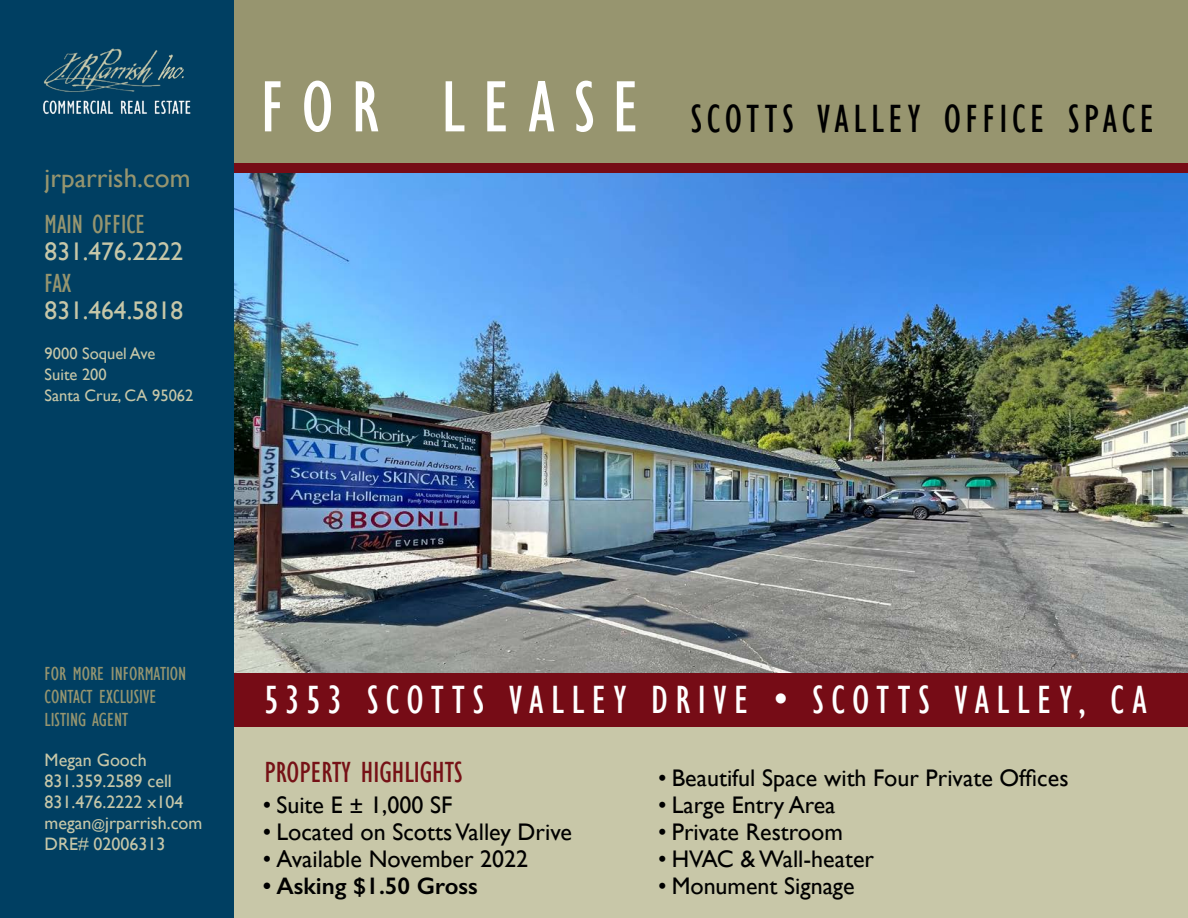
<style>
.page{position:relative;width:1188px;height:918px;background:#fff}
.page>*{position:absolute;margin:0;border:0;box-sizing:border-box;transform-origin:0 0}
.t1{font:condensed 40.5px "Gill Sans";letter-spacing:.185em;color:#fff}
.t2{font:condensed 40.5px "Gill Sans";letter-spacing:.11em;color:#000}
.t3{font:condensed 30px "Gill Sans";color:#761116}
.t4{font:27px "Gill Sans";color:#96956f}
.t5{font:condensed 27px "Gill Sans";color:#96956f}
.t6{font:25.5px "Gill Sans";color:#c7c7a8}
.t7{font:24px "Gill Sans";color:#000}
.t8{font:600 24px "Gill Sans";color:#000}
.t9{font:condensed 19.5px/23.4px "Gill Sans";color:#96956f}
.t10{font:18px/21px "Gill Sans";color:#c7c7a8}
.t11{font:16.5px/21px "Gill Sans";color:#c7c7a8}
.s1{font-size:75px;color:#fff}
.s2{font-size:13.5px}
</style>
<div class="page">
<img style="left:233px;top:173px;width:955px;height:500px">
<div style="left:0;top:725px;width:1188px;height:193px;background:#c8c7a8"></div>
<div style="left:186px;top:0;width:1002px;height:163px;background:#97956f"></div>
<div style="left:158px;top:163px;width:1030px;height:10px;background:#760c16"></div>
<div style="left:158px;top:673px;width:1030px;height:54px;background:#760c16"></div>
<div style="left:0;top:0;width:233px;height:918px;background:#003f62"></div>
<img style="left:43px;top:48px;width:148px;height:66px">
<p class="t4" style="left:45px;top:162px;width:148px">jrparrish.com</p>
<p class="t5" style="left:45px;top:209px;width:102px">MAIN OFFICE</p>
<p class="t6" style="left:45px;top:236px;width:140px">831.476.2222</p>
<p class="t5" style="left:45px;top:267px;width:28px">FAX</p>
<p class="t6" style="left:45px;top:295px;width:140px">831.464.5818</p>
<p class="t11" style="left:45px;top:342px;width:150px">9000 Soquel Ave<br>Suite 200<br>Santa Cruz, CA 95062</p>
<h1 class="t2" style="left:261px;top:94px;width:895px"><span class="s1">FOR LEASE</span> SCOTTS VALLEY OFFICE SPACE</h1>
<p class="t9" style="left:45px;top:662px;width:143px">FOR MORE INFORMATION<br>CONTACT EXCLUSIVE<br>LISTING AGENT</p>
<p class="t10" style="left:45px;top:749px;width:159px">Megan Gooch<br>831.359.2589 cell<br>831.476.2222 x104 megan<span class="s2">@</span>jrparrish.com<br>DRE# 02006313</p>
<h1 class="t1" style="left:264px;top:676px;width:884px">5353 SCOTTS VALLEY DRIVE • SCOTTS VALLEY, CA</h1>
<p class="t3" style="left:264px;top:755px;width:200px">PROPERTY HIGHLIGHTS</p>
<p class="t7" style="left:263px;top:791px;width:191px">• Suite E ± 1,000 SF</p>
<p class="t7" style="left:263px;top:818px;width:311px">• Located on Scotts Valley Drive</p>
<p class="t7" style="left:263px;top:845px;width:267px">• Available November 2022</p>
<p class="t8" style="left:263px;top:871px;width:217px">• Asking $1.50 Gross</p>
<p class="t7" style="left:658px;top:764px;width:412px">• Beautiful Space with Four Private Offices</p>
<p class="t7" style="left:658px;top:791px;width:179px">• Large Entry Area</p>
<p class="t7" style="left:658px;top:818px;width:186px">• Private Restroom</p>
<p class="t7" style="left:658px;top:845px;width:217px">• HVAC &amp; Wall-heater</p>
<p class="t7" style="left:658px;top:872px;width:198px">• Monument Signage</p>
</div>
